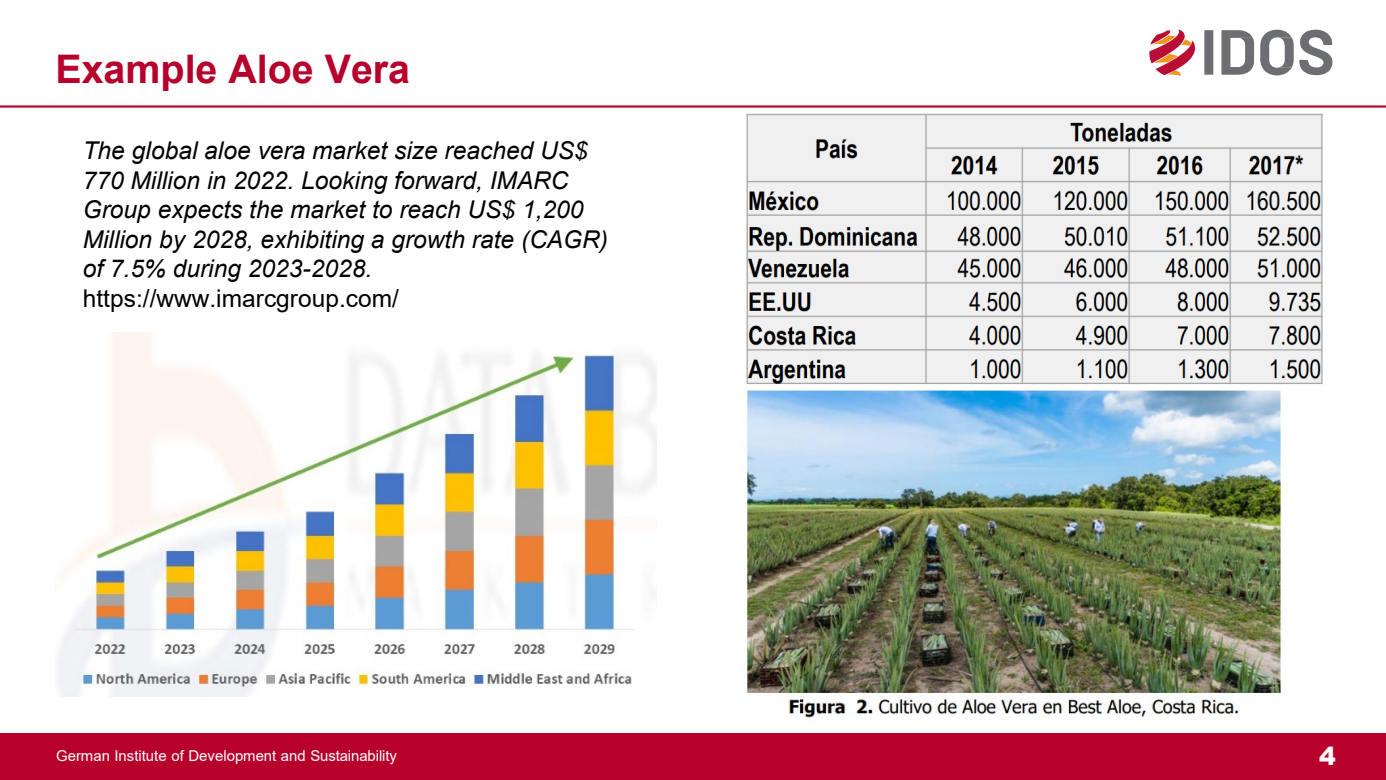
<style>
.page{position:relative;width:1386px;height:780px;background:#fff}
.page>*{position:absolute;margin:0;border:0;box-sizing:border-box;transform-origin:0 0}
.t1{font:700 39.38px "Arial";color:#b7002b}
.t2{font:900 25.03px "Arial";color:#fff}
.t3{font:italic 24.5px/29.4px "Arial";color:#000}
.t4{font:24.5px "Arial";color:#000}
.t5{font:14.88px "Arial";color:#fff}
</style>
<div class="page">
<hr style="left:0;top:105px;width:1385px;height:2px;background:#b7002b">
<svg style="left:1204px;top:30px;width:9px;height:45px"></svg>
<svg style="left:1221px;top:30px;width:32px;height:45px"></svg>
<svg style="left:1260px;top:30px;width:33px;height:45px"></svg>
<svg style="left:1299px;top:30px;width:33px;height:45px"></svg>
<svg style="left:1149px;top:30px;width:45px;height:45px"></svg>
<div style="left:0;top:732px;width:1385px;height:47px;background:#b7002b"></div>
<img style="left:746px;top:113px;width:577px;height:272px">
<img style="left:745px;top:389px;width:539px;height:330px">
<img style="left:57px;top:332px;width:599px;height:364px">
<h2 class="t1" style="left:55px;top:41px;width:356px">Example Aloe Vera</h2>
<p class="t3" style="left:83px;top:136px;width:527px">The global aloe vera market size reached US$ 770 Million in 2022. Looking forward, IMARC Group expects the market to reach US$ 1,200<br>Million by 2028, exhibiting a growth rate (CAGR) of 7.5% during 2023-2028.</p>
<p class="t4" style="left:83px;top:281px;width:318px">https://www.imarcgroup.com/</p>
<p class="t5" style="left:56px;top:745px;width:342px">German Institute of Development and Sustainability</p>
<p class="t2" style="left:1318px;top:737px;width:18px">4</p>
</div>
